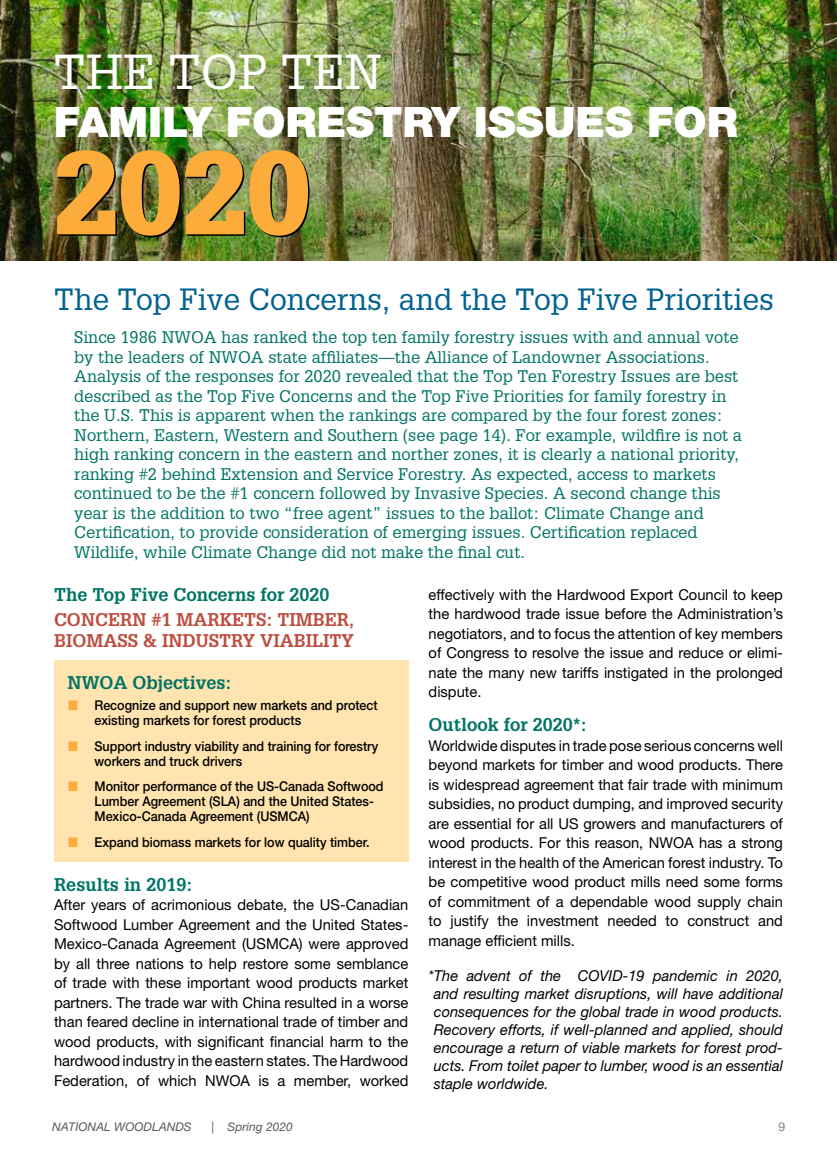
<style>
.page{position:relative;width:837px;height:1161px;background:#fff}
.page>*{position:absolute;margin:0;border:0;box-sizing:border-box;transform-origin:0 0}
.t1{font:900 115.5px "Glypha LT Std";color:#fbac3b}
.t2{font:48px "Glypha LT Std";color:#fff}
.t3{font:900 42px "Helvetica Neue LT Std";color:#fff}
.t4{font:30px "Glypha LT Std";color:#006191}
.t5{font:700 18px "Glypha LT Std";color:#007465}
.t6{font:700 18px/21px "Glypha LT Std";color:#bd4e3f}
.t7{font:16.5px/19.5px "Glypha LT Std";color:#007465}
.t8{font:15px/19.5px "Helvetica Neue LT Std";color:#000;text-align:justify}
.t9{font:italic 15px/18px "Helvetica Neue LT Std";color:#000;text-align:justify}
.t10{font:500 13.5px/15px "Helvetica Neue LT Std";color:#000;scale:.93 1}
.t11{font:italic 12px "Helvetica Neue LT Std";color:#58595b}
.t12{font:300 12px "Helvetica Neue LT Std";color:#58595b}
.s1{font-family:"Quirks ICG";font-weight:400;color:#fbac3b}
</style>
<div class="page">
<div style="left:54px;top:660px;width:354px;height:80px;background:#ffe4af"></div>
<div style="left:54px;top:701px;width:354px;height:79px;background:#ffe4af"></div>
<div style="left:54px;top:741px;width:354px;height:95px;background:#ffe4af"></div>
<div style="left:54px;top:797px;width:354px;height:65px;background:#ffe4af"></div>
<img style="left:0;top:0;width:837px;height:261px">
<h2 class="t2" style="left:54px;top:43px;width:330px">THE TOP TEN</h2>
<h3 class="t3" style="left:54px;top:97px;width:686px">FAMILY FORESTRY ISSUES FOR</h3>
<h1 class="t1" style="left:54px;top:123px;width:258px">2020</h1>
<h3 class="t4" style="left:54px;top:282px;width:722px">The Top Five Concerns, and the Top Five Priorities</h3>
<p class="t7" style="left:74px;top:327px;width:669px">Since 1986 NWOA has ranked the top ten family forestry issues with and annual vote by the leaders of NWOA state affiliates—the Alliance of Landowner Associations.<br>Analysis of the responses for 2020 revealed that the Top Ten Forestry Issues are best described as the Top Five Concerns and the Top Five Priorities for family forestry in the U.S. This is apparent when the rankings are compared by the four forest zones:<br>Northern, Eastern, Western and Southern (see page 14). For example, wildfire is not a high ranking concern in the eastern and norther zones, it is clearly a national priority, ranking #2 behind Extension and Service Forestry. As expected, access to markets continued to be the #1 concern followed by Invasive Species. A second change this year is the addition to two “free agent” issues to the ballot: Climate Change and Certification, to provide consideration of emerging issues. Certification replaced Wildlife, while Climate Change did not make the final cut.</p>
<p class="t5" style="left:54px;top:584px;width:277px">The Top Five Concerns for 2020</p>
<p class="t6" style="left:54px;top:609px;width:302px">CONCERN #1 MARKETS: TIMBER,<br>BIOMASS &amp; INDUSTRY VIABILITY</p>
<p class="t5" style="left:68px;top:671px;width:166px">NWOA Objectives:</p>
<p class="t10" style="left:95px;top:698px;width:306px;text-indent:-27px"><span class="s1">d</span> Recognize and support new markets and protect existing markets for forest products</p>
<p class="t10" style="left:95px;top:738px;width:307px;text-indent:-27px"><span class="s1">d</span> Support industry viability and training for forestry workers and truck drivers</p>
<p class="t10" style="left:95px;top:779px;width:312px;text-indent:-27px"><span class="s1">d</span> Monitor performance of the US-Canada Softwood<br>Lumber Agreement (SLA) and the United States-<br>Mexico-Canada Agreement (USMCA)</p>
<p class="t10" style="left:67px;top:834px;width:326px"><span class="s1">d</span> Expand biomass markets for low quality timber.</p>
<p class="t5" style="left:54px;top:873px;width:140px">Results in 2019:</p>
<p class="t8" style="left:54px;top:895px;width:356px">After years of acrimonious debate, the US-Canadian Softwood Lumber Agreement and the United States-Mexico-Canada Agreement (USMCA) were approved by all three nations to help restore some semblance of trade with these important wood products market partners. The trade war with China resulted in a worse than feared decline in international trade of timber and wood products, with significant financial harm to the hardwood industry in the eastern states. The Hardwood Federation, of which NWOA is a member, worked</p>
<p class="t8" style="left:429px;top:585px;width:356px">effectively with the Hardwood Export Council to keep the hardwood trade issue before the Administration’s negotiators, and to focus the attention of key members of Congress to resolve the issue and reduce or elimi&shy;nate the many new tariffs instigated in the prolonged dispute.</p>
<p class="t5" style="left:429px;top:714px;width:160px">Outlook for 2020*:</p>
<p class="t8" style="left:429px;top:736px;width:356px">Worldwide disputes in trade pose serious concerns well beyond markets for timber and wood products. There is widespread agreement that fair trade with minimum subsidies, no product dumping, and improved security are essential for all US growers and manufacturers of wood products. For this reason, NWOA has a strong interest in the health of the American forest industry. To be competitive wood product mills need some forms of commitment of a dependable wood supply chain to justify the investment needed to construct and manage efficient mills.</p>
<p class="t9" style="left:434px;top:967px;width:351px;text-indent:-5px">*The advent of the COVID-19 pandemic in 2020, and resulting market disruptions, will have additional consequences for the global trade in wood products.<br>Recovery efforts, if well-planned and applied, should encourage a return of viable markets for forest prod&shy;ucts. From toilet paper to lumber, wood is an essential staple worldwide.</p>
<p class="t11" style="left:52px;top:1119px;width:141px">NATIONAL WOODLANDS</p>
<p class="t11" style="left:212px;top:1119px;width:83px">| Spring 2020</p>
<p class="t12" style="left:778px;top:1119px;width:8px">9</p>
</div>
